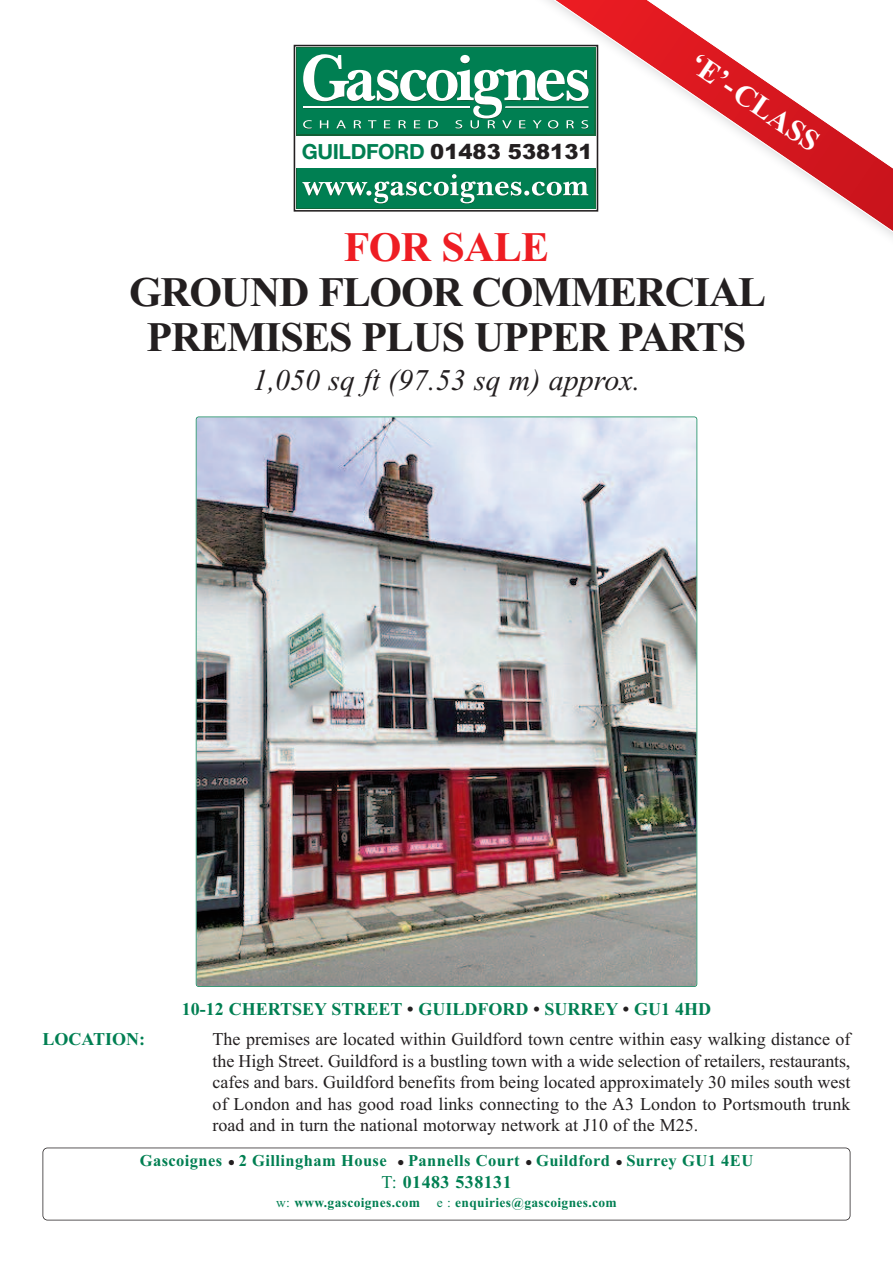
<style>
.page{position:relative;width:893px;height:1263px;background:#fff}
.page>*{position:absolute;margin:0;border:0;box-sizing:border-box;transform-origin:0 0}
.t1{font:700 42px/45px "Times New Roman";letter-spacing:-.03em;color:#231f20;text-align:center}
.t2{font:700 42px "Times New Roman";letter-spacing:-.015em;color:#ee1d23}
.t3{font:italic 30px "Times New Roman";color:#231f20}
.t4{font:700 30px "Times New Roman";color:#fff}
.t5{font:900 20.85px "Arial";color:#231f20}
.t6{font:18px/21.6px "Times New Roman";color:#231f20;text-align:justify}
.t7{font:700 18px "Times New Roman";color:#007f52}
.t8{font:700 18px "Times New Roman";letter-spacing:.025em;color:#007f52}
.t9{font:700 16.5px "Times New Roman";letter-spacing:.025em;color:#007f52}
.t10{font:700 13.5px "Times New Roman";letter-spacing:.025em;color:#007f52}
.s1{font-family:"Helvetica Neue";font-weight:700;color:#007f52}
.s2{color:#231f20}
.s3{font-family:"Verdana";font-size:10.5px;color:#231f20}
.s4{font-weight:400}
</style>
<div class="page">
<div style="left:294px;top:45px;width:304px;height:167px;border:2px solid #231f20"></div>
<div style="left:298px;top:168px;width:296px;height:40px;background:#007f52"></div>
<svg style="left:297px;top:48px;width:249px;height:87px"></svg>
<div style="left:298px;top:49px;width:296px;height:85px;background:#007f52"></div>
<svg style="left:303px;top:54px;width:243px;height:75px"></svg>
<svg style="left:302px;top:174px;width:243px;height:30px"></svg>
<svg style="left:546px;top:0;width:347px;height:237px"></svg>
<div style="left:43px;top:1147px;width:807px;height:73px;border:2px solid #231f20;border-radius:5px"></div>
<img style="left:197px;top:417px;width:499px;height:569px;border-radius:2px">
<div style="left:196px;top:416px;width:501px;height:571px;border:2px solid #007f52;border-radius:3px"></div>
<p class="t5" style="left:302px;top:137px;width:292px"><span class="s1">GUILDFORD</span> 01483 538131</p>
<h2 class="t4" style="left:703px;top:45px;width:151px;rotate:34deg">‘E’-CLASS</h2>
<h1 class="t2" style="left:344px;top:222px;width:207px">FOR SALE</h1>
<h1 class="t1" style="left:129px;top:269px;width:639px">GROUND FLOOR COMMERCIAL<br>PREMISES PLUS UPPER PARTS</h1>
<h2 class="t3" style="left:253px;top:362px;width:389px">1,050 sq ft (97.53 sq m) approx.</h2>
<p class="t7" style="left:182px;top:998px;width:531px">10-12 CHERTSEY STREET <span class="s2">•</span> GUILDFORD <span class="s2">•</span> SURREY <span class="s2">•</span> GU1 4HD</p>
<p class="t7" style="left:43px;top:1028px;width:104px">LOCATION:</p>
<p class="t6" style="left:213px;top:1028px;width:639px">The premises are located within Guildford town centre within easy walking distance of the High Street. Guildford is a bustling town with a wide selection of retailers, restaurants, cafes and bars. Guildford benefits from being located approximately 30 miles south west of London and has good road links connecting to the A3 London to Portsmouth trunk road and in turn the national motorway network at J10 of the M25.</p>
<p class="t9" style="left:140px;top:1151px;width:615px">Gascoignes <span class="s3">•</span> 2 Gillingham House <span class="s3">•</span> Pannells Court <span class="s3">•</span> Guildford <span class="s3">•</span> Surrey GU1 4EU</p>
<p class="t8" style="left:381px;top:1171px;width:132px"><span class="s4">T:</span> 01483 538131</p>
<p class="t10" style="left:276px;top:1194px;width:342px"><span class="s4">w:</span> www.gascoignes.com <span class="s4">e :</span> enquiries@gascoignes.com</p>
</div>
